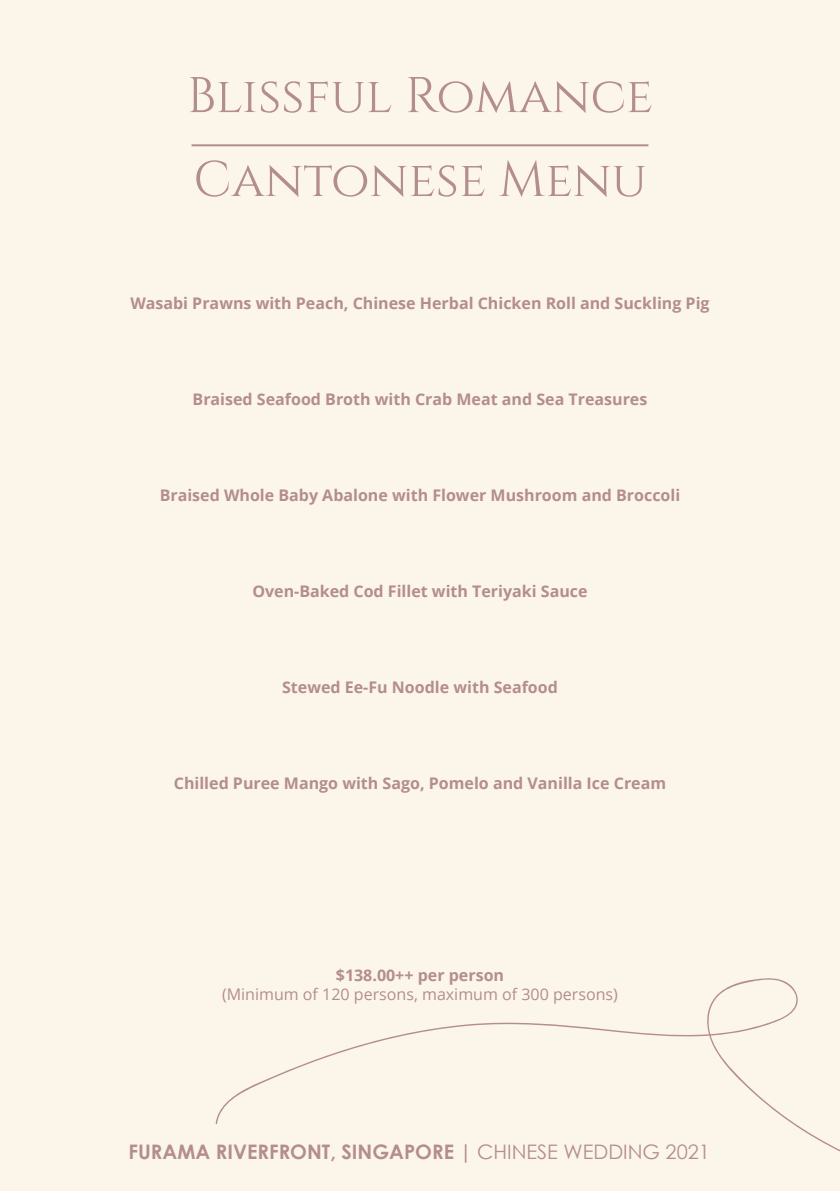
<style>
.page{position:relative;width:840px;height:1191px;background:#fff}
.page>*{position:absolute;margin:0;border:0;box-sizing:border-box;transform-origin:0 0}
.t1{font:50px/84px "Cinzel";color:#b48d8d}
.t2{font:700 20px "Century Gothic";color:#b48d8d}
.t3{font:20px "Century Gothic";color:#b48d8d}
.t4{font:700 16px "Open Sans";color:#b48d8d}
.t5{font:16px "Open Sans";color:#b48d8d}
.s1{font-weight:400}
</style>
<div class="page">
<div style="left:0;top:0;width:839px;height:1191px;background:#fbf6e9"></div>
<hr style="left:191px;top:144px;width:457px;height:2px;background:#b48d8d">
<svg style="left:215px;top:978px;width:624px;height:173px"></svg>
<h1 class="t1" style="left:187px;top:55px;width:467px">Blissful Romance<br>Cantonese Menu</h1>
<p class="t4" style="left:130px;top:292px;width:580px">Wasabi Prawns with Peach, Chinese Herbal Chicken Roll and Suckling Pig</p>
<p class="t4" style="left:192px;top:388px;width:456px">Braised Seafood Broth with Crab Meat and Sea Treasures</p>
<p class="t4" style="left:160px;top:484px;width:522px">Braised Whole Baby Abalone with Flower Mushroom and Broccoli</p>
<p class="t4" style="left:252px;top:580px;width:336px">Oven-Baked Cod Fillet with Teriyaki Sauce</p>
<p class="t4" style="left:282px;top:676px;width:277px">Stewed Ee-Fu Noodle with Seafood</p>
<p class="t4" style="left:174px;top:772px;width:493px">Chilled Puree Mango with Sago, Pomelo and Vanilla Ice Cream</p>
<p class="t4" style="left:336px;top:964px;width:170px">$138.00++ per person</p>
<p class="t5" style="left:222px;top:983px;width:397px">(Minimum of 120 persons, maximum of 300 persons)</p>
<p class="t2" style="left:128px;top:1139px;width:130px">FURAMA RIVERFR</p>
<p class="t2" style="left:290px;top:1139px;width:234px">ONT, SINGAPORE | <span class="s1">CH INESE</span></p>
<p class="t3" style="left:563px;top:1139px;width:33px">WEDD</p>
<p class="t3" style="left:623px;top:1139px;width:88px">ING 2021</p>
</div>
